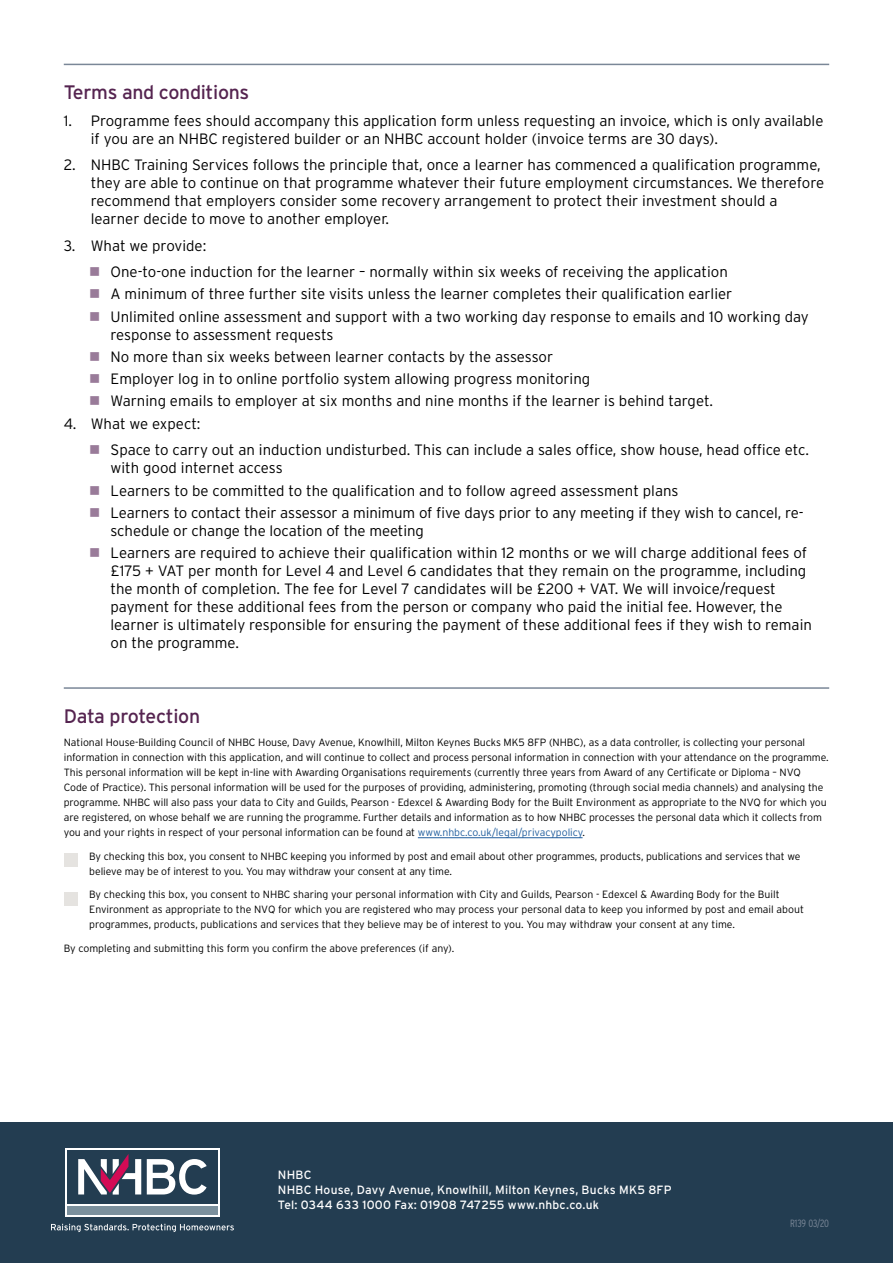
<style>
.page{position:relative;width:893px;height:1263px;background:#fff}
.page>*{position:absolute;margin:0;border:0;box-sizing:border-box;transform-origin:0 0}
.Form_Section_Header{font:19.5px "Interstate";letter-spacing:-.015em;color:#552450}
.Main_copy{font:300 15px/18px "Interstate";color:#000}
.t1{font:12px "Interstate";letter-spacing:.015em;color:#fff}
.Body_copy{font:300 10.5px/15px "Interstate";letter-spacing:-.005em;color:#000}
.t2{font:300 condensed 10.5px "Interstate";letter-spacing:-.015em;color:#7a8797}
.s1{color:#997b99}
.s2{color:#215e9e}
</style>
<div class="page">
<div style="left:64px;top:853px;width:14px;height:14px;background:#e5e3e0"></div>
<div style="left:64px;top:892px;width:14px;height:14px;background:#e5e3e0"></div>
<hr style="left:64px;top:64px;width:765px;height:1px;background:#7a8797">
<hr style="left:64px;top:687px;width:765px;height:2px;background:#7a8797">
<hr style="left:418px;top:837px;width:165px;height:1px;background:#215e9e">
<div style="left:0;top:1123px;width:893px;height:140px;background:#233d51"></div>
<svg style="left:51px;top:1224px;width:183px;height:8px"></svg>
<svg style="left:65px;top:1148px;width:154px;height:68px"></svg>
<div style="left:67px;top:1150px;width:150px;height:53px;background:#233d51"></div>
<div style="left:67px;top:1205px;width:150px;height:9px;background:#7b909d"></div>
<svg style="left:147px;top:1159px;width:60px;height:35px"></svg>
<svg style="left:78px;top:1154px;width:63px;height:40px"></svg>
<p class="Form_Section_Header" style="left:64px;top:81px;width:187px">Terms and conditions</p>
<p class="Main_copy" style="left:91px;top:111px;width:734px;text-indent:-27px">1. Programme fees should accompany this application form unless requesting an invoice, which is only available if you are an NHBC registered builder or an NHBC account holder (invoice terms are 30 days).</p>
<p class="Main_copy" style="left:91px;top:156px;width:735px;text-indent:-27px">2. NHBC Training Services follows the principle that, once a learner has commenced a qualification programme, they are able to continue on that programme whatever their future employment circumstances. We therefore recommend that employers consider some recovery arrangement to protect their investment should a learner decide to move to another employer.</p>
<p class="Main_copy" style="left:64px;top:236px;width:144px">3. What we provide:</p>
<p class="Main_copy" style="left:89px;top:263px;width:640px"><span class="s1">■</span> One-to-one induction for the learner – normally within six weeks of receiving the application</p>
<p class="Main_copy" style="left:89px;top:285px;width:645px"><span class="s1">■</span> A minimum of three further site visits unless the learner completes their qualification earlier</p>
<p class="Main_copy" style="left:111px;top:307px;width:700px;text-indent:-21px"><span class="s1">■</span> Unlimited online assessment and support with a two working day response to emails and 10 working day response to assessment requests</p>
<p class="Main_copy" style="left:89px;top:348px;width:465px"><span class="s1">■</span> No more than six weeks between learner contacts by the assessor</p>
<p class="Main_copy" style="left:89px;top:370px;width:502px"><span class="s1">■</span> Employer log in to online portfolio system allowing progress monitoring</p>
<p class="Main_copy" style="left:89px;top:392px;width:625px"><span class="s1">■</span> Warning emails to employer at six months and nine months if the learner is behind target.</p>
<p class="Main_copy" style="left:64px;top:414px;width:138px">4. What we expect:</p>
<p class="Main_copy" style="left:111px;top:441px;width:700px;text-indent:-21px"><span class="s1">■</span> Space to carry out an induction undisturbed. This can include a sales office, show house, head office etc. with good internet access</p>
<p class="Main_copy" style="left:89px;top:481px;width:591px"><span class="s1">■</span> Learners to be committed to the qualification and to follow agreed assessment plans</p>
<p class="Main_copy" style="left:111px;top:503px;width:694px;text-indent:-21px"><span class="s1">■</span> Learners to contact their assessor a minimum of five days prior to any meeting if they wish to cancel, re&shy;schedule or change the location of the meeting</p>
<p class="Main_copy" style="left:111px;top:544px;width:703px;text-indent:-21px"><span class="s1">■</span> Learners are required to achieve their qualification within 12 months or we will charge additional fees of £175 + VAT per month for Level 4 and Level 6 candidates that they remain on the programme, including the month of completion. The fee for Level 7 candidates will be £200 + VAT. We will invoice/request payment for these additional fees from the person or company who paid the initial fee. However, the learner is ultimately responsible for ensuring the payment of these additional fees if they wish to remain on the programme.</p>
<p class="Form_Section_Header" style="left:64px;top:705px;width:138px">Data protection</p>
<p class="Body_copy" style="left:64px;top:735px;width:766px">National House-Building Council of NHBC House, Davy Avenue, Knowlhill, Milton Keynes Bucks MK5 8FP (NHBC), as a data controller, is collecting your personal information in connection with this application, and will continue to collect and process personal information in connection with your attendance on the programme.<br>This personal information will be kept in-line with Awarding Organisations requirements (currently three years from Award of any Certificate or Diploma – NVQ<br>Code of Practice). This personal information will be used for the purposes of providing, administering, promoting (through social media channels) and analysing the programme. NHBC will also pass your data to City and Guilds, Pearson - Edexcel &amp; Awarding Body for the Built Environment as appropriate to the NVQ for which you are registered, on whose behalf we are running the programme. Further details and information as to how NHBC processes the personal data which it collects from you and your rights in respect of your personal information can be found at <span class="s2">www.nhbc.co.uk/legal/privacypolicy</span>.</p>
<p class="Body_copy" style="left:89px;top:848px;width:713px">By checking this box, you consent to NHBC keeping you informed by post and email about other programmes, products, publications and services that we believe may be of interest to you. You may withdraw your consent at any time.</p>
<p class="Body_copy" style="left:89px;top:887px;width:716px">By checking this box, you consent to NHBC sharing your personal information with City and Guilds, Pearson - Edexcel &amp; Awarding Body for the Built<br>Environment as appropriate to the NVQ for which you are registered who may process your personal data to keep you informed by post and email about programmes, products, publications and services that they believe may be of interest to you. You may withdraw your consent at any time.</p>
<p class="Body_copy" style="left:64px;top:940px;width:392px">By completing and submitting this form you confirm the above preferences (if any).</p>
<p class="t1" style="left:278px;top:1168px;width:35px">NHBC</p>
<p class="t1" style="left:278px;top:1183px;width:395px">NHBC House, Davy Avenue, Knowlhill, Milton Keynes, Bucks MK5 8FP</p>
<p class="t1" style="left:278px;top:1198px;width:323px">Tel: 0344 633 1000 Fax: 01908 747255 www.nhbc.co.uk</p>
<p class="t2" style="left:790px;top:1218px;width:41px">R139 03/20</p>
</div>
